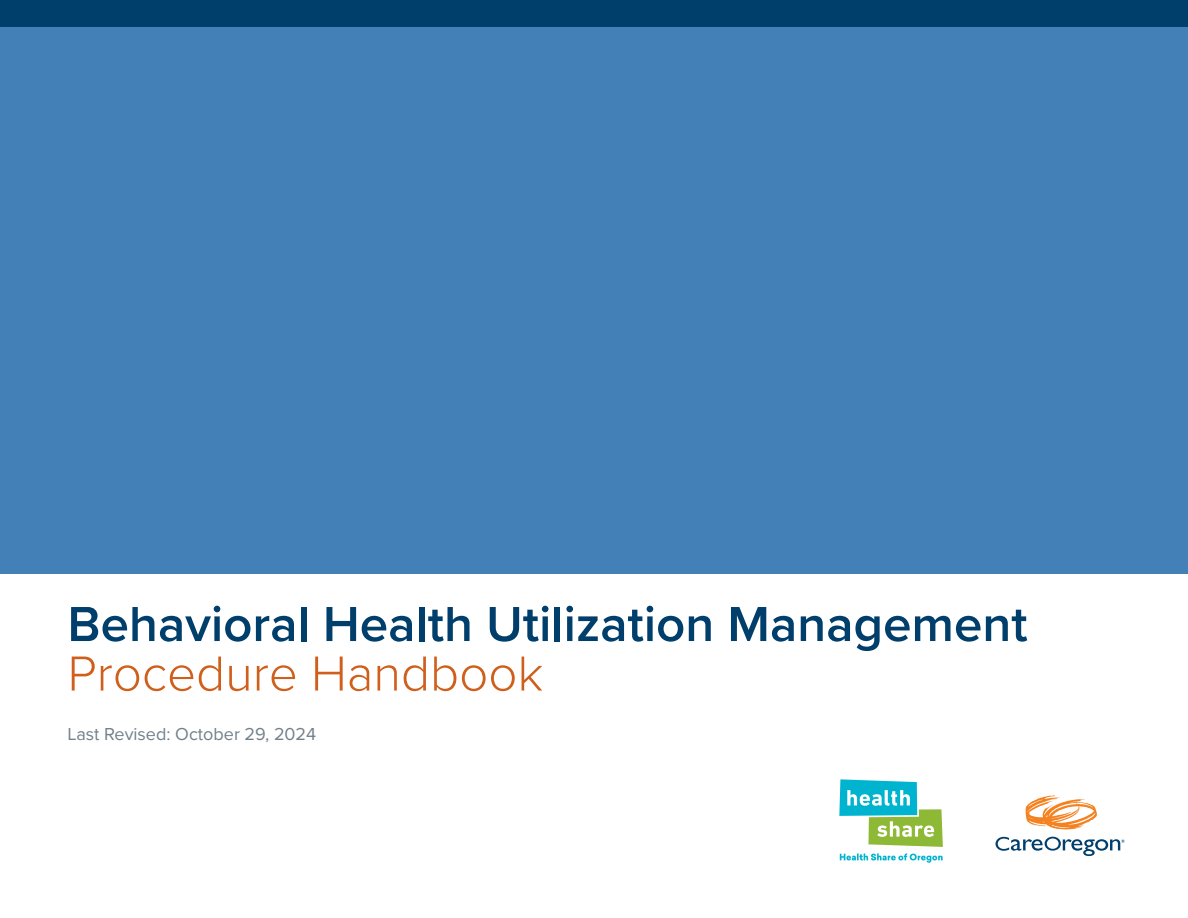
<style>
.page{position:relative;width:1188px;height:918px;background:#fff}
.page>*{position:absolute;margin:0;border:0;box-sizing:border-box;transform-origin:0 0}
.t1{font:600 51px "Proxima Nova";color:#003e6b}
.t2{font:300 51px "Proxima Nova";color:#cf5f1b}
.t3{font:18px "Proxima Nova";color:#72808a}
</style>
<div class="page">
<div style="left:0;top:0;width:1188px;height:574px;background:#4280b7"></div>
<div style="left:0;top:0;width:1188px;height:27px;background:#003e6b"></div>
<svg style="left:1026px;top:795px;width:71px;height:35px"></svg>
<svg style="left:996px;top:837px;width:129px;height:19px"></svg>
<svg style="left:840px;top:853px;width:103px;height:10px"></svg>
<svg style="left:839px;top:779px;width:104px;height:68px"></svg>
<p class="t1" style="left:68px;top:586px;width:962px">Behavioral Health Utilization Management</p>
<p class="t2" style="left:68px;top:636px;width:477px">Procedure Handbook</p>
<p class="t3" style="left:68px;top:721px;width:250px">Last Revised: October 29, 2024</p>
</div>
